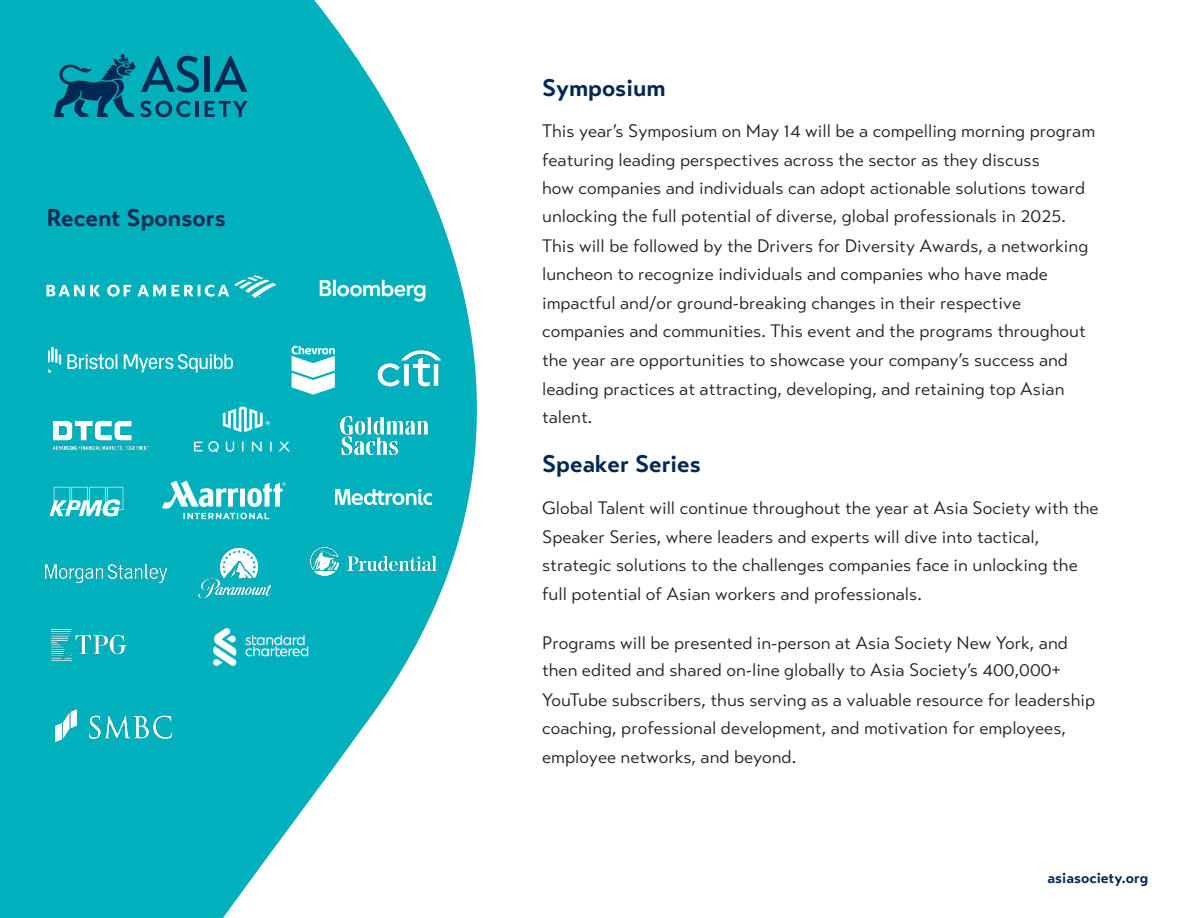
<style>
.page{position:relative;width:1188px;height:918px;background:#fff}
.page>*{position:absolute;margin:0;border:0;box-sizing:border-box;transform-origin:0 0}
.t1{font:700 24px "Transat Text";color:#002855}
.t2{font:18px/28.7px "Transat Text Standard";color:#231f20}
.t3{font:700 15px "Transat Text";color:#002855}
</style>
<div class="page">
<svg style="left:0;top:0;width:477px;height:918px;fill:#00b0bd"></svg>
<svg style="left:205px;top:101px;width:42px;height:16px"></svg>
<div style="left:204px;top:56px;width:6px;height:36px;background:#002855"></div>
<svg style="left:213px;top:56px;width:34px;height:36px"></svg>
<svg style="left:54px;top:54px;width:145px;height:63px"></svg>
<img style="left:278px;top:332px;width:71px;height:76px">
<svg style="left:336px;top:480px;width:95px;height:34px"></svg>
<svg style="left:162px;top:481px;width:124px;height:38px"></svg>
<img style="left:54px;top:421px;width:95px;height:29px">
<img style="left:195px;top:406px;width:95px;height:46px">
<svg style="left:50px;top:487px;width:73px;height:29px"></svg>
<img style="left:210px;top:625px;width:108px;height:56px">
<img style="left:315px;top:271px;width:114px;height:38px">
<img style="left:45px;top:565px;width:122px;height:18px">
<img style="left:189px;top:539px;width:114px;height:73px">
<img style="left:52px;top:629px;width:73px;height:31px">
<img style="left:341px;top:417px;width:87px;height:37px">
<svg style="left:48px;top:347px;width:185px;height:25px"></svg>
<img style="left:362px;top:340px;width:95px;height:62px">
<svg style="left:46px;top:275px;width:230px;height:23px"></svg>
<img style="left:310px;top:540px;width:126px;height:57px">
<div style="left:48px;top:660px;width:131px;height:132px;background:#00b0bd"></div>
<p class="t1" style="left:46px;top:203px;width:181px">Recent Sponsors</p>
<p class="t1" style="left:542px;top:73px;width:125px">Symposium</p>
<p class="t2" style="left:542px;top:117px;width:554px;line-height:28.2px">This year’s Symposium on May 14 will be a compelling morning program featuring leading perspectives across the sector as they discuss<br>how companies and individuals can adopt actionable solutions toward unlocking the full potential of diverse, global professionals in 2025.</p>
<p class="t2" style="left:542px;top:231px;width:548px">This will be followed by the Drivers for Diversity Awards, a networking luncheon to recognize individuals and companies who have made impactful and/or ground-breaking changes in their respective companies and communities. This event and the programs throughout the year are opportunities to showcase your company’s success and leading practices at attracting, developing, and retaining top Asian talent.</p>
<p class="t1" style="left:542px;top:449px;width:160px">Speaker Series</p>
<p class="t2" style="left:542px;top:494px;width:558px">Global Talent will continue throughout the year at Asia Society with the Speaker Series, where leaders and experts will dive into tactical, strategic solutions to the challenges companies face in unlocking the full potential of Asian workers and professionals.</p>
<p class="t2" style="left:542px;top:629px;width:527px;line-height:27.5px">Programs will be presented in-person at Asia Society New York, and then edited and shared on-line globally to Asia Society’s 400,000+</p>
<p class="t2" style="left:542px;top:685px;width:555px">YouTube subscribers, thus serving as a valuable resource for leadership coaching, professional development, and motivation for employees, employee networks, and beyond.</p>
<p class="t3" style="left:1048px;top:869px;width:102px">asiasociety.org</p>
</div>
